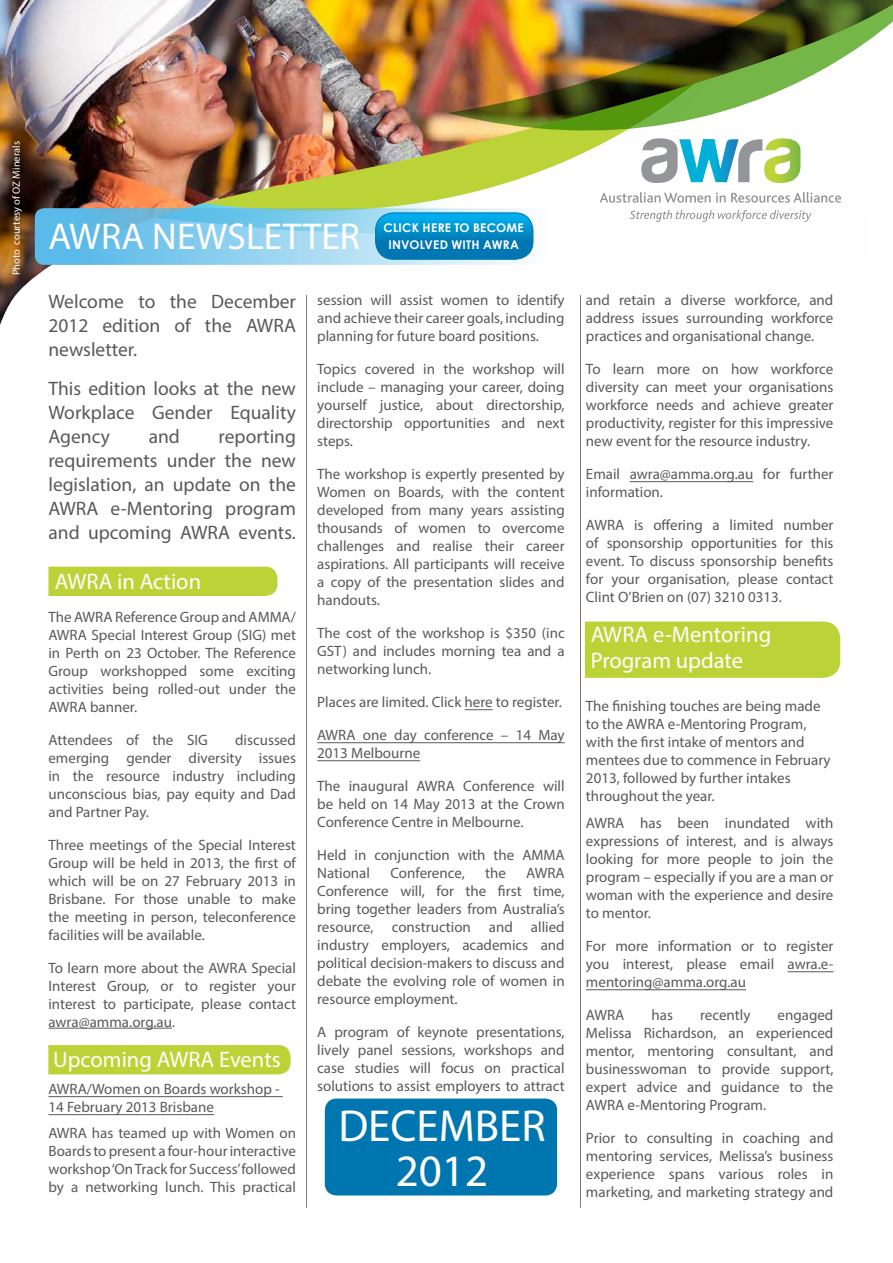
<style>
.page{position:relative;width:893px;height:1263px;background:#fff}
.page>*{position:absolute;margin:0;border:0;box-sizing:border-box;transform-origin:0 0}
.t1{font:45px/45px "Myriad Pro";color:#fff;text-align:center}
.t2{font:37.5px "Myriad Pro";color:#fff}
.t3{font:22.5px/25.5px "Myriad Pro";color:#fff}
.t4{font:19.5px/24px "Myriad Pro";color:#58595b;text-align:justify}
.t5{font:15px/18px "Myriad Pro";color:#58595b;text-align:justify}
.t6{font:700 12px/17.7px "Century Gothic";letter-spacing:.02em;color:#fff;text-align:center}
.t7{font:10.5px "Myriad Pro";color:#fff}
</style>
<div class="page">
<div style="left:48px;top:567px;width:229px;height:29px;background:#bcd337"></div>
<div style="left:585px;top:621px;width:255px;height:57px;background:#bcd337"></div>
<div style="left:48px;top:1045px;width:243px;height:29px;background:#bcd337"></div>
<img style="left:0;top:0;width:842px;height:325px">
<img style="left:204px;top:0;width:689px;height:148px">
<svg style="left:641px;top:138px;width:159px;height:45px"></svg>
<svg style="left:600px;top:192px;width:241px;height:11px"></svg>
<svg style="left:36px;top:209px;width:832px;height:55px"></svg>
<div style="left:35px;top:208px;width:834px;height:57px;border:2px solid #5abae9;border-radius:9px"></div>
<svg style="left:376px;top:213px;width:157px;height:46px;background:#068bc6"></svg>
<div style="left:375px;top:213px;width:158px;height:47px;border:1px solid #0076b1;border-radius:18px"></div>
<hr style="left:48px;top:1028px;width:124px;height:1px;background:#58595b">
<hr style="left:48px;top:1096px;width:235px;height:1px;background:#58595b">
<hr style="left:48px;top:1114px;width:166px;height:1px;background:#58595b">
<svg style="left:465px;top:709px;width:28px;height:1px"></svg>
<hr style="left:317px;top:742px;width:248px;height:1px;background:#58595b">
<hr style="left:317px;top:760px;width:103px;height:1px;background:#58595b">
<hr style="left:630px;top:481px;width:123px;height:1px;background:#58595b">
<hr style="left:788px;top:971px;width:45px;height:1px;background:#58595b">
<hr style="left:586px;top:989px;width:160px;height:1px;background:#58595b">
<hr style="left:306px;top:295px;width:1px;height:913px;background:#797a7d">
<hr style="left:580px;top:295px;width:1px;height:913px;background:#797a7d">
<div style="left:325px;top:1098px;width:232px;height:97px;background:#0076b1;border-radius:12px"></div>
<p class="t7" style="left:10px;top:275px;width:136px;rotate:-90deg">Photo courtesy of OZ Minerals</p>
<h2 class="t2" style="left:48px;top:213px;width:313px">AWRA NEWSLETTER</h2>
<p class="t6" style="left:384px;top:218px;width:142px">CLICK HERE TO BECOME<br>INVOLVED WITH AWRA</p>
<h3 class="t4" style="left:48px;top:289px;width:249px">Welcome to the December 2012 edition of the AWRA newsletter.</h3>
<h3 class="t4" style="left:48px;top:376px;width:249px">This edition looks at the new Workplace Gender Equality Agency</h3>
<h3 class="t4" style="left:149px;top:424px;width:33px">and</h3>
<h3 class="t4" style="left:48px;top:424px;width:249px;text-indent:170px">reporting requirements under the new legislation, an update on the AWRA e-Mentoring program and upcoming AWRA events.</h3>
<h3 class="t3" style="left:55px;top:568px;width:148px">AWRA in Action</h3>
<p class="t5" style="left:48px;top:607px;width:249px">The AWRA Reference Group and AMMA/ AWRA Special Interest Group (SIG) met in Perth on 23 October. The Reference Group workshopped some exciting activities being rolled-out under the AWRA banner.</p>
<p class="t5" style="left:48px;top:730px;width:161px">Attendees of the SIG</p>
<p class="t5" style="left:48px;top:730px;width:249px;text-indent:187px">discussed emerging gender diversity issues in the resource industry including unconscious bias, pay equity and Dad and Partner Pay.</p>
<p class="t5" style="left:48px;top:835px;width:249px">Three meetings of the Special Interest Group will be held in 2013, the first of which will be on 27 February 2013 in Brisbane. For those unable to make the meeting in person, teleconference facilities will be available.</p>
<p class="t5" style="left:48px;top:958px;width:249px">To learn more about the AWRA Special Interest Group, or to register your interest to participate, please contact awra@amma.org.au.</p>
<h3 class="t3" style="left:53px;top:1046px;width:229px">Upcoming AWRA Events</h3>
<p class="t5" style="left:48px;top:1079px;width:233px">AWRA/Women on Boards workshop -<br>14 February 2013 Brisbane</p>
<p class="t5" style="left:48px;top:1124px;width:249px">AWRA has teamed up with Women on Boards to present a four-hour interactive workshop ‘On Track for Success’ followed by a networking lunch. This practical</p>
<p class="t5" style="left:317px;top:290px;width:249px">session will assist women to identify and achieve their career goals, including planning for future board positions.</p>
<p class="t5" style="left:317px;top:359px;width:249px">Topics covered in the workshop will include – managing your career, doing yourself justice, about directorship, directorship opportunities and next steps.</p>
<p class="t5" style="left:317px;top:464px;width:249px">The workshop is expertly presented by Women on Boards, with the content developed from many years assisting thousands of women to overcome challenges and realise their career aspirations. All participants will receive a copy of the presentation slides and handouts.</p>
<p class="t5" style="left:317px;top:623px;width:249px">The cost of the workshop is $350 (inc GST) and includes morning tea and a networking lunch.</p>
<p class="t5" style="left:317px;top:692px;width:246px">Places are limited. Click here to register.</p>
<p class="t5" style="left:317px;top:725px;width:249px">AWRA one day conference – 14 May<br>2013 Melbourne</p>
<p class="t5" style="left:317px;top:776px;width:249px">The inaugural AWRA Conference will be held on 14 May 2013 at the Crown Conference Centre in Melbourne.</p>
<p class="t5" style="left:317px;top:845px;width:249px">Held in conjunction with the AMMA<br>National</p>
<p class="t5" style="left:390px;top:863px;width:76px">Conference,</p>
<p class="t5" style="left:485px;top:863px;width:22px">the</p>
<p class="t5" style="left:317px;top:863px;width:249px;text-indent:209px">AWRA Conference will, for the first time, bring together leaders from Australia’s resource, construction and allied industry employers, academics and political decision-makers to discuss and debate the evolving role of women in resource employment.</p>
<p class="t5" style="left:317px;top:1022px;width:249px">A program of keynote presentations, lively panel sessions, workshops and case studies will focus on practical solutions to assist employers to attract</p>
<h1 class="t1" style="left:338px;top:1103px;width:209px">DECEMBER<br>2012</h1>
<p class="t5" style="left:586px;top:290px;width:249px">and retain a diverse workforce, and address issues surrounding workforce practices and organisational change.</p>
<p class="t5" style="left:586px;top:359px;width:249px">To learn more on how workforce diversity can meet your organisations workforce needs and achieve greater productivity, register for this impressive new event for the resource industry.</p>
<p class="t5" style="left:586px;top:464px;width:249px">Email awra@amma.org.au for further information.</p>
<p class="t5" style="left:586px;top:515px;width:249px">AWRA is offering a limited number of sponsorship opportunities for this event. To discuss sponsorship benefits for your organisation, please contact Clint O’Brien on (07) 3210 0313.</p>
<h3 class="t3" style="left:591px;top:621px;width:182px">AWRA e-Mentoring<br>Program update</h3>
<p class="t5" style="left:586px;top:697px;width:246px;text-align:left">The finishing touches are being made to the AWRA e-Mentoring Program, with the first intake of mentors and mentees due to commence in February<br>2013, followed by further intakes throughout the year.</p>
<p class="t5" style="left:586px;top:813px;width:249px">AWRA has been inundated with expressions of interest, and is always looking for more people to join the program – especially if you are a man or woman with the experience and desire to mentor.</p>
<p class="t5" style="left:586px;top:936px;width:249px">For more information or to register you interest, please email awra.e&shy;mentoring@amma.org.au</p>
<p class="t5" style="left:586px;top:1005px;width:40px">AWRA</p>
<p class="t5" style="left:651px;top:1005px;width:23px">has</p>
<p class="t5" style="left:700px;top:1005px;width:52px">recently</p>
<p class="t5" style="left:586px;top:1005px;width:249px;text-indent:192px">engaged Melissa Richardson, an experienced mentor, mentoring consultant, and businesswoman to provide support, expert advice and guidance to the AWRA e-Mentoring Program.</p>
<p class="t5" style="left:586px;top:1128px;width:249px">Prior to consulting in coaching and mentoring services, Melissa’s business experience spans various roles in marketing, and marketing strategy and</p>
</div>
